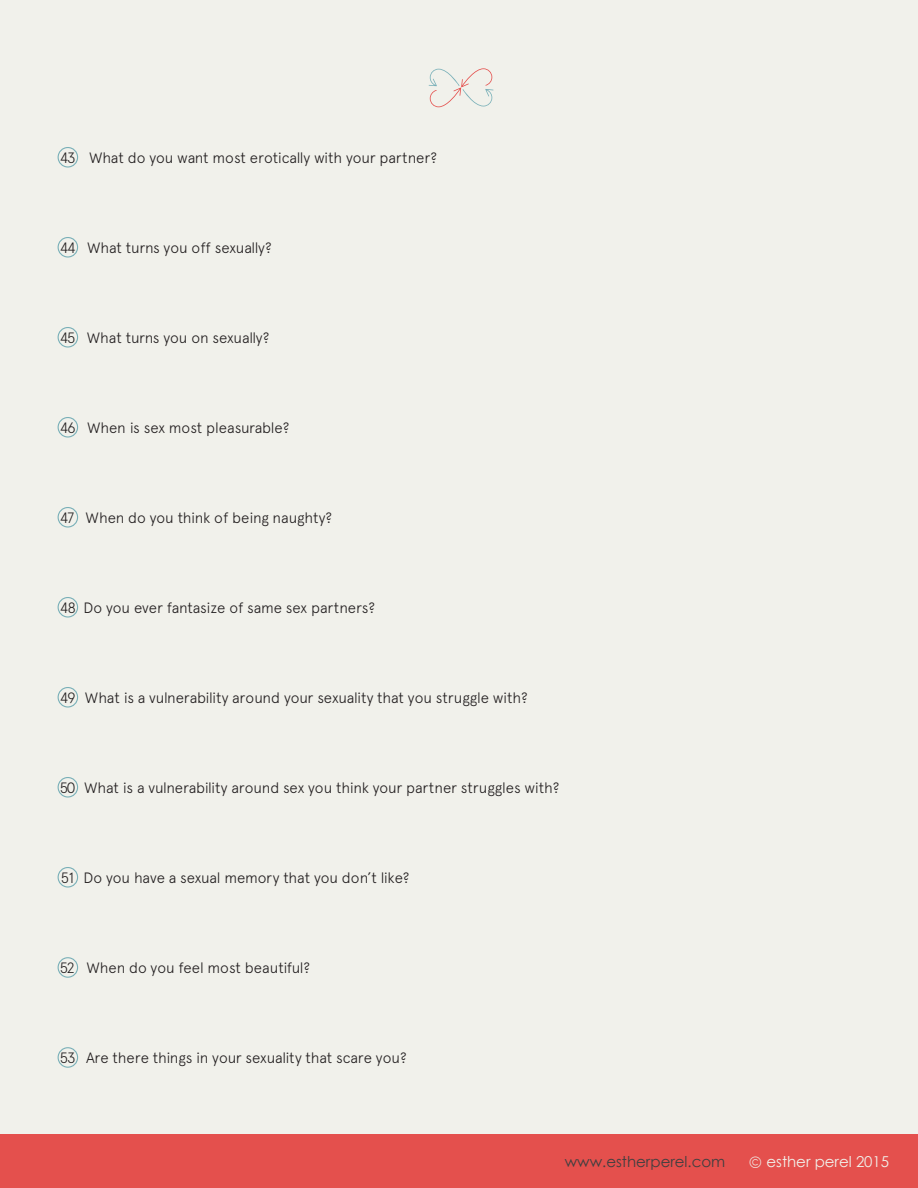
<style>
.page{position:relative;width:918px;height:1188px;background:#f1f1eb}
.page>*{position:absolute;margin:0;border:0;box-sizing:border-box;transform-origin:0 0}
.t1{font:300 15px "Apercu";letter-spacing:-.01em;color:#231f20}
.t2{font:15px "Century Gothic";color:#3f3f40}
.t3{font:15px "Century Gothic";color:#f1f1eb}
.s1{font-family:"Caviar Dreams";font-size:19.5px}
</style>
<div class="page">
<div style="left:0;top:1134px;width:918px;height:54px;background:#e4504d"></div>
<div style="left:58px;top:147px;width:20px;height:21px;border:1px solid #79b0b8;border-radius:50%"></div>
<div style="left:58px;top:237px;width:20px;height:21px;border:1px solid #79b0b8;border-radius:50%"></div>
<div style="left:58px;top:327px;width:20px;height:21px;border:1px solid #79b0b8;border-radius:50%"></div>
<div style="left:58px;top:417px;width:20px;height:21px;border:1px solid #79b0b8;border-radius:50%"></div>
<div style="left:58px;top:507px;width:20px;height:21px;border:1px solid #79b0b8;border-radius:50%"></div>
<div style="left:58px;top:597px;width:20px;height:21px;border:1px solid #79b0b8;border-radius:50%"></div>
<div style="left:58px;top:687px;width:20px;height:21px;border:1px solid #79b0b8;border-radius:50%"></div>
<div style="left:58px;top:777px;width:20px;height:21px;border:1px solid #79b0b8;border-radius:50%"></div>
<div style="left:58px;top:867px;width:20px;height:21px;border:1px solid #79b0b8;border-radius:50%"></div>
<svg style="left:429px;top:68px;width:65px;height:39px"></svg>
<div style="left:58px;top:957px;width:20px;height:21px;border:1px solid #79b0b8;border-radius:50%"></div>
<div style="left:58px;top:1047px;width:20px;height:21px;border:1px solid #79b0b8;border-radius:50%"></div>
<p class="t1" style="left:60px;top:149px;width:379px">43 What do you want most erotically with your partner?</p>
<p class="t1" style="left:60px;top:239px;width:213px">44 What turns you off sexually?</p>
<p class="t1" style="left:60px;top:329px;width:211px">45 What turns you on sexually?</p>
<p class="t1" style="left:60px;top:419px;width:231px">46 When is sex most pleasurable?</p>
<p class="t1" style="left:60px;top:509px;width:274px">47 When do you think of being naughty?</p>
<p class="t1" style="left:60px;top:599px;width:317px">48 Do you ever fantasize of same sex partners?</p>
<p class="t1" style="left:60px;top:689px;width:469px">49 What is a vulnerability around your sexuality that you struggle with?</p>
<p class="t1" style="left:60px;top:779px;width:501px">50 What is a vulnerability around sex you think your partner struggles with?</p>
<p class="t1" style="left:61px;top:869px;width:350px">51 Do you have a sexual memory that you don’t like?</p>
<p class="t1" style="left:60px;top:959px;width:252px">52 When do you feel most beautiful?</p>
<p class="t1" style="left:60px;top:1049px;width:348px">53 Are there things in your sexuality that scare you?</p>
<p class="t2" style="left:565px;top:1152px;width:162px">www.estherperel.com</p>
<p class="t3" style="left:749px;top:1152px;width:142px"><span class="s1">©</span> esther perel 2015</p>
</div>
